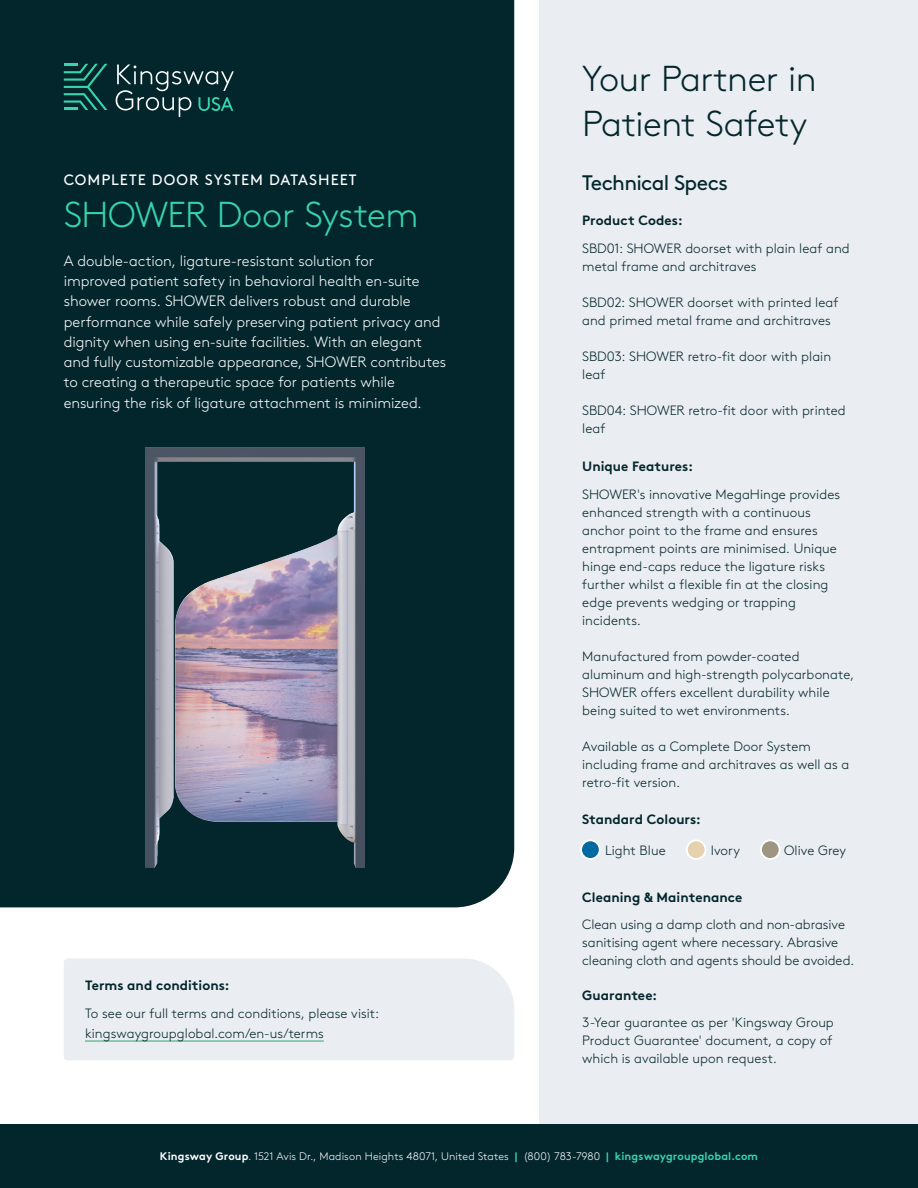
<style>
.page{position:relative;width:918px;height:1188px;background:#fff}
.page>*{position:absolute;margin:0;border:0;box-sizing:border-box;transform-origin:0 0}
.t1{font:300 36px/45px "Brown Pro";letter-spacing:-.015em;color:#03262d}
.t2{font:300 36px "Brown Pro";letter-spacing:-.01em;color:#37d4ae}
.t3{font:21px "Brown Pro";letter-spacing:-.03em;color:#03262d}
.t4{font:300 15px/20.2px "Brown Pro";letter-spacing:-.005em;color:#fefefe}
.t5{font:15px "Brown Pro";letter-spacing:.06em;color:#fff}
.t6{font:300 13.5px/18px "Brown Pro";color:#03262d}
.t7{font:700 13.5px "Brown Pro";letter-spacing:.005em;color:#03262d}
.t8{font:300 10.95px "Brown Pro";letter-spacing:.01em;color:#fff}
.s1{font-weight:700}
.s2{font-weight:700;color:#37d4ae}
</style>
<div class="page">
<div style="left:540px;top:0;width:378px;height:1188px;background:#eaedf1"></div>
<div style="left:0;top:0;width:514px;height:907px;background:#03262d"></div>
<div style="left:0;top:1124px;width:918px;height:64px;background:#03262d"></div>
<img style="left:146px;top:447px;width:218px;height:421px">
<div style="left:64px;top:958px;width:450px;height:102px;background:#eaedf1"></div>
<hr style="left:85px;top:1040px;width:239px;height:2px;background:#6dbe95">
<div style="left:581px;top:840px;width:19px;height:19px;background:#006aa1;border-radius:50%"></div>
<div style="left:580px;top:839px;width:21px;height:21px;border:2px solid #fff;border-radius:50%"></div>
<div style="left:687px;top:840px;width:18px;height:19px;background:#e6d1ae;border-radius:50%"></div>
<div style="left:686px;top:839px;width:20px;height:21px;border:2px solid #fff;border-radius:50%"></div>
<div style="left:761px;top:840px;width:19px;height:19px;background:#9e9583;border-radius:50%"></div>
<div style="left:760px;top:839px;width:21px;height:21px;border:2px solid #fff;border-radius:50%"></div>
<svg style="left:64px;top:64px;width:43px;height:46px;background:#10544f"></svg>
<svg style="left:116px;top:65px;width:118px;height:52px;background:#24464b"></svg>
<p class="t5" style="left:64px;top:169px;width:294px">COMPLETE DOOR SYSTEM DATASHEET</p>
<h1 class="t2" style="left:64px;top:188px;width:356px">SHOWER Door System</h1>
<p class="t4" style="left:64px;top:250px;width:384px">A double-action, ligature-resistant solution for<br>improved patient safety in behavioral health en-suite shower rooms. SHOWER delivers robust and durable performance while safely preserving patient privacy and dignity when using en-suite facilities. With an elegant and fully customizable appearance, SHOWER contributes to creating a therapeutic space for patients while ensuring the risk of ligature attachment is minimized.</p>
<p class="t7" style="left:85px;top:974px;width:146px">Terms and conditions:</p>
<p class="t6" style="left:85px;top:1002px;width:296px;line-height:20.2px">To see our full terms and conditions, please visit: kingswaygroupglobal.com/en-us/terms</p>
<h1 class="t1" style="left:582px;top:53px;width:236px">Your Partner in<br>Patient Safety</h1>
<h2 class="t3" style="left:582px;top:166px;width:147px">Technical Specs</h2>
<p class="t7" style="left:582px;top:210px;width:102px">Product Codes:</p>
<p class="t6" style="left:582px;top:239px;width:269px">SBD01: SHOWER doorset with plain leaf and metal frame and architraves</p>
<p class="t6" style="left:582px;top:293px;width:258px">SBD02: SHOWER doorset with printed leaf and primed metal frame and architraves</p>
<p class="t6" style="left:582px;top:347px;width:250px">SBD03: SHOWER retro-fit door with plain leaf</p>
<p class="t6" style="left:582px;top:401px;width:265px">SBD04: SHOWER retro-fit door with printed leaf</p>
<p class="t7" style="left:582px;top:455px;width:112px">Unique Features:</p>
<p class="t6" style="left:582px;top:484px;width:259px">SHOWER's innovative MegaHinge provides enhanced strength with a continuous anchor point to the frame and ensures entrapment points are minimised. Unique hinge end-caps reduce the ligature risks further whilst a flexible fin at the closing edge prevents wedging or trapping incidents.</p>
<p class="t6" style="left:582px;top:646px;width:273px">Manufactured from powder-coated aluminum and high-strength polycarbonate, SHOWER offers excellent durability while being suited to wet environments.</p>
<p class="t6" style="left:582px;top:736px;width:269px">Available as a Complete Door System including frame and architraves as well as a retro-fit version.</p>
<p class="t7" style="left:582px;top:808px;width:120px">Standard Colours:</p>
<p class="t6" style="left:605px;top:840px;width:62px">Light Blue</p>
<p class="t6" style="left:711px;top:840px;width:31px">Ivory</p>
<p class="t6" style="left:784px;top:840px;width:64px">Olive Grey</p>
<p class="t7" style="left:582px;top:886px;width:162px">Cleaning &amp; Maintenance</p>
<p class="t6" style="left:582px;top:914px;width:273px">Clean using a damp cloth and non-abrasive sanitising agent where necessary. Abrasive cleaning cloth and agents should be avoided.</p>
<p class="t7" style="left:582px;top:985px;width:77px">Guarantee:</p>
<p class="t6" style="left:582px;top:1013px;width:253px;text-align:justify">3-Year guarantee as per 'Kingsway Group Product Guarantee' document, a copy of which is available upon request.</p>
<p class="t8" style="left:160px;top:1148px;width:600px"><span class="s1">Kingsway Group</span>. 1521 Avis Dr., Madison Heights 48071, United States <span class="s2">|</span> (800) 783-7980 <span class="s2">| kingswaygroupglobal.com</span></p>
</div>
